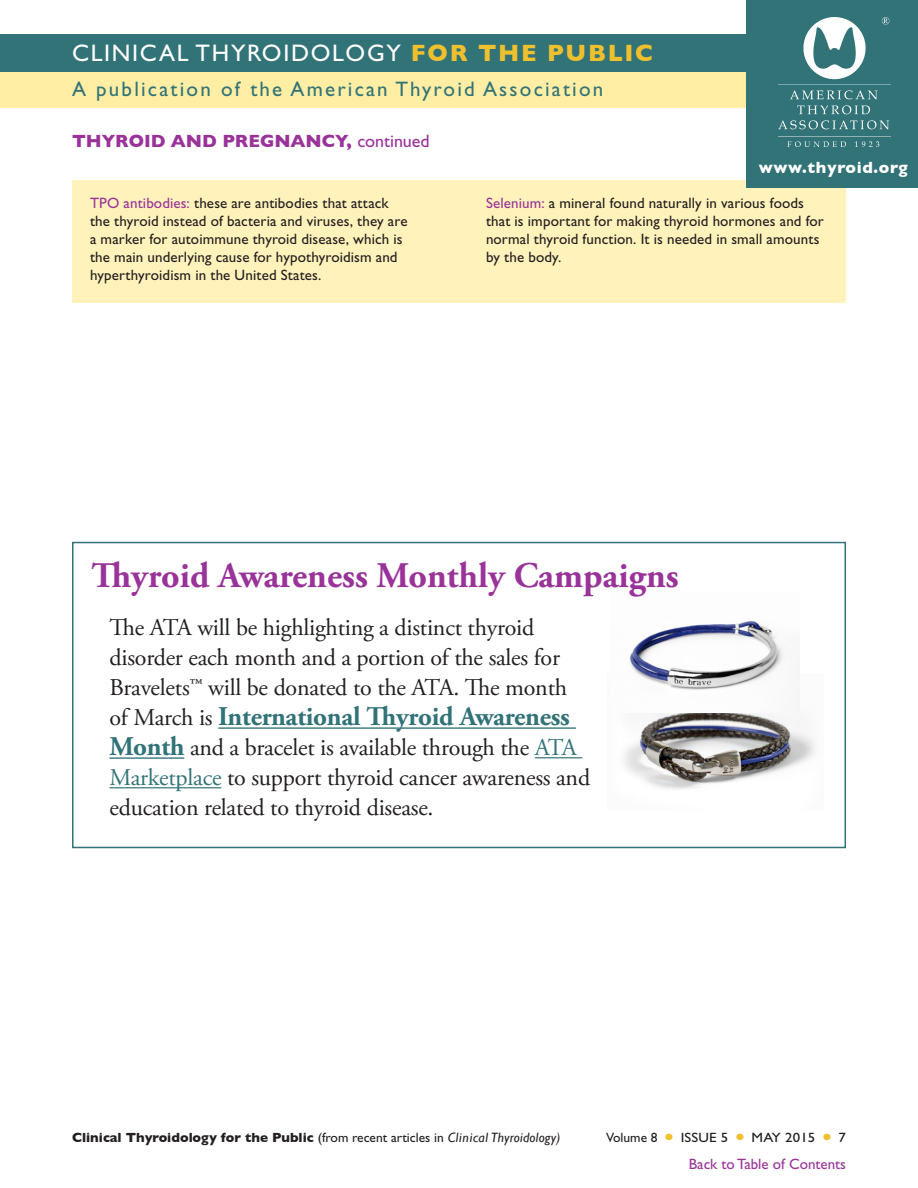
<style>
.page{position:relative;width:918px;height:1188px;background:#fff}
.page>*{position:absolute;margin:0;border:0;box-sizing:border-box;transform-origin:0 0}
.body_serif{font:700 36px "Adobe Garamond Pro";color:#939}
.body_serif-2{font:700 27px "Adobe Garamond Pro";letter-spacing:-.01em;color:#327378}
.body_serif-3{font:24px/30px "Adobe Garamond Pro";letter-spacing:-.01em;color:#231f20}
.t1{font:24px "Gill Sans Std";letter-spacing:.07em;color:#fff}
.t2{font:21px "Gill Sans Std";letter-spacing:.105em;color:#327378}
.Topic_Header{font:700 18px "Gill Sans";color:#939}
.t3{font:700 16.5px "Gill Sans";letter-spacing:.04em;color:#fff}
.abbreviations_body{font:15px/18px "Gill Sans Std";letter-spacing:.01em;color:#231f20}
.t4{font:15px "Gill Sans Std";color:#939}
.t5{font:700 13.5px "Gill Sans";color:#231f20}
.t6{font:13.5px "Gill Sans Std";letter-spacing:.01em;color:#231f20;scale:1.1 1}
.t7{font:13.5px "Gill Sans Std";color:#231f20}
.s1{font-family:"Gill Sans";font-weight:700;color:#efc02d}
.s2{font-family:"Gill Sans Std";font-weight:400}
.s3{color:#939}
.s4{font-weight:400;font-size:24px;color:#231f20}
.s5{font-weight:700;font-size:27px;color:#327378}
.s6{color:#327378}
.s7{font-weight:400;font-style:italic}
</style>
<div class="page">
<div style="left:72px;top:180px;width:774px;height:122px;background:#fff2bb"></div>
<div style="left:0;top:70px;width:918px;height:38px;background:#ffeea4"></div>
<div style="left:0;top:35px;width:918px;height:37px;background:#327378"></div>
<div style="left:747px;top:0;width:171px;height:188px;background:#327378"></div>
<img style="left:778px;top:18px;width:112px;height:129px">
<img style="left:624px;top:713px;width:192px;height:77px">
<img style="left:630px;top:620px;width:170px;height:70px">
<hr style="left:218px;top:727px;width:358px;height:2px;background:#327378">
<hr style="left:110px;top:757px;width:74px;height:2px;background:#327378">
<hr style="left:535px;top:757px;width:47px;height:1px;background:#327378">
<hr style="left:110px;top:787px;width:111px;height:1px;background:#327378">
<div style="left:72px;top:542px;width:774px;height:306px;border:2px solid #327378"></div>
<p class="t1" style="left:72px;top:40px;width:583px">CLINICAL THYROIDOLOGY <span class="s1">FOR THE PUBLIC</span></p>
<p class="t2" style="left:72px;top:77px;width:533px">A publication of the American Thyroid Association</p>
<p class="Topic_Header" style="left:72px;top:131px;width:359px">THYROID AND PREGNANCY, <span class="s2">continued</span></p>
<p class="t3" style="left:759px;top:158px;width:150px">www.thyroid.org</p>
<p class="abbreviations_body" style="left:90px;top:194px;width:319px"><span class="s3">TPO antibodies:</span> these are antibodies that attack the thyroid instead of bacteria and viruses, they are a marker for autoimmune thyroid disease, which is the main underlying cause for hypothyroidism and hyperthyroidism in the United States.</p>
<p class="abbreviations_body" style="left:486px;top:194px;width:339px"><span class="s3">Selenium:</span> a mineral found naturally in various foods that is important for making thyroid hormones and for normal thyroid function. It is needed in small amounts by the body.</p>
<p class="body_serif" style="left:92px;top:555px;width:589px">Thyroid Awareness Monthly Campaigns</p>
<p class="body_serif-3" style="left:110px;top:614px;width:459px">The ATA will be highlighting a distinct thyroid disorder each month and a portion of the sales for<br>Bravelets™ will be donated to the ATA. The month</p>
<p class="body_serif-2" style="left:110px;top:701px;width:462px"><span class="s4">of March is</span> International Thyroid Awareness</p>
<p class="body_serif-3" style="left:110px;top:734px;width:482px"><span class="s5">Month</span> and a bracelet is available through the <span class="s6">ATA<br>Marketplace</span> to support thyroid cancer awareness and education related to thyroid disease.</p>
<p class="t5" style="left:72px;top:1129px;width:490px">Clinical Thyroidology for the Public <span class="s2">(from recent articles in</span> <span class="s7">Clinical Thyroidology)</span></p>
<p class="t7" style="left:606px;top:1130px;width:53px">Volume 8</p>
<p class="t6" style="left:681px;top:1130px;width:45px">ISSUE 5</p>
<p class="t6" style="left:752px;top:1130px;width:59px">MAY 2015</p>
<p class="t6" style="left:839px;top:1130px;width:8px">7</p>
<p class="t4" style="left:689px;top:1155px;width:159px">Back to Table of Contents</p>
</div>
